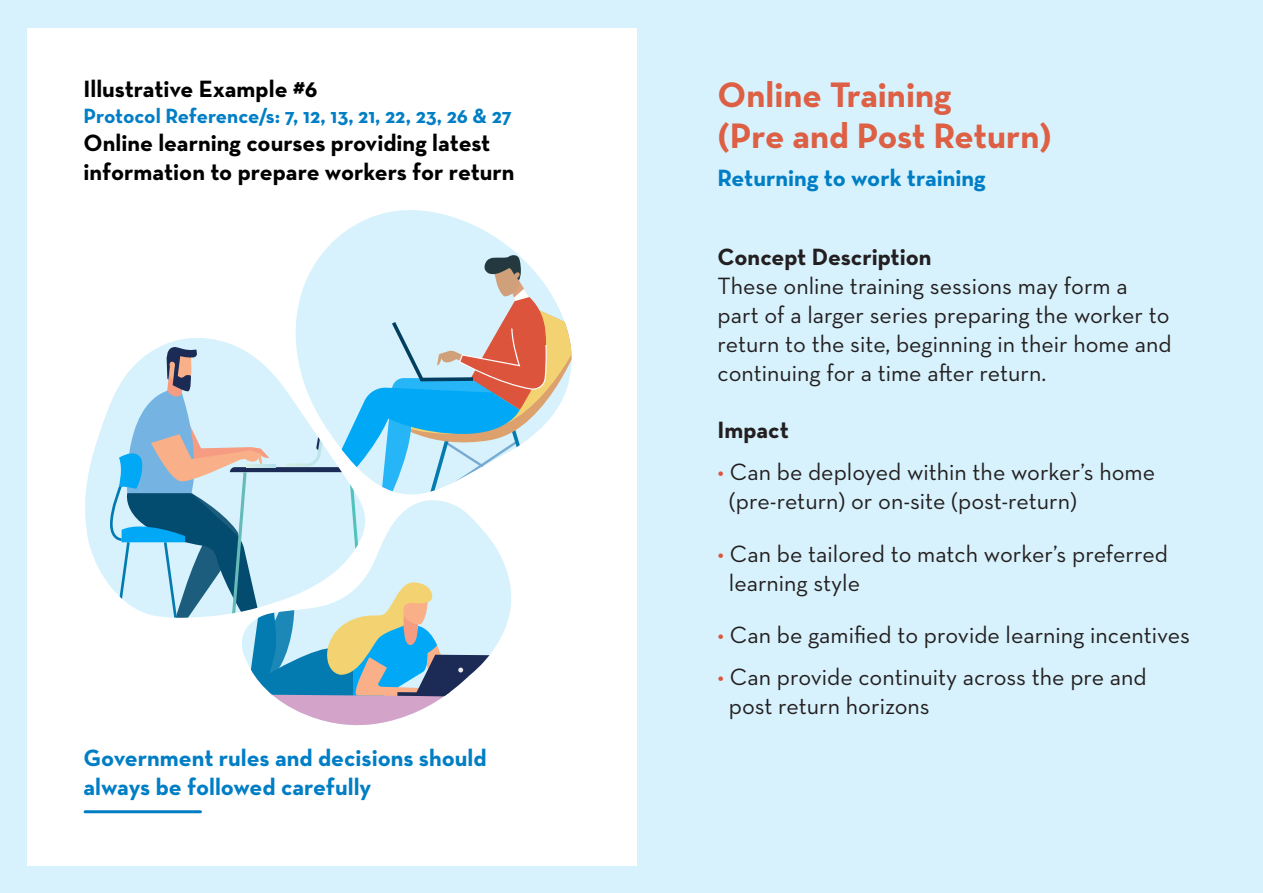
<style>
.page{position:relative;width:1263px;height:893px;background:#d7f2fc}
.page>*{position:absolute;margin:0;border:0;box-sizing:border-box;transform-origin:0 0}
.t1{font:700 36px "Neutraface Text";color:#dd5f44}
.t2{font:24px/28.8px "Neutraface Text";color:#231f20}
.t3{font:700 24px/28.8px "Neutraface Text";color:#000}
.Subheader{font:700 24px "Neutraface Text";color:#007ec5}
.t4{font:700 24px "Neutraface Text";color:#231f20}
.t5{font:700 21px "Neutraface Text";color:#007ec5}
.s1{color:#dc553c}
</style>
<div class="page">
<div style="left:27px;top:28px;width:609px;height:837px;background:#fff"></div>
<hr style="left:85px;top:810px;width:115px;height:3px;background:#007ec5">
<svg style="left:322px;top:210px;width:195px;height:44px;fill:#d7f2fc"></svg>
<svg style="left:85px;top:405px;width:25px;height:181px;fill:#d7f2fc"></svg>
<svg style="left:274px;top:696px;width:171px;height:30px;fill:#d4a3ca"></svg>
<svg style="left:110px;top:254px;width:462px;height:442px"></svg>
<p class="t3" style="left:84px;top:75px;width:235px">Illustrative Example #6</p>
<p class="t5" style="left:84px;top:102px;width:430px">Protocol Reference/s: 7, 12, 13, 21, 22, 23, 26 &amp; 27</p>
<p class="t3" style="left:84px;top:129px;width:433px">Online learning courses providing latest information to prepare workers for return</p>
<p class="Subheader" style="left:84px;top:743px;width:405px">Government rules and decisions should</p>
<p class="Subheader" style="left:84px;top:771px;width:289px">always be followed carefully</p>
<p class="t1" style="left:718px;top:71px;width:235px">Online Training</p>
<p class="t1" style="left:718px;top:113px;width:336px">(Pre and Post Return)</p>
<p class="Subheader" style="left:718px;top:162px;width:270px">Returning to work training</p>
<p class="t4" style="left:718px;top:242px;width:215px">Concept Description</p>
<p class="t2" style="left:718px;top:271px;width:456px">These online training sessions may form a part of a larger series preparing the worker to return to the site, beginning in their home and continuing for a time after return.</p>
<p class="t4" style="left:718px;top:415px;width:73px">Impact</p>
<p class="t2" style="left:718px;top:457px;width:439px"><span class="s1">•</span> Can be deployed within the worker’s home</p>
<p class="t2" style="left:729px;top:486px;width:349px">(pre-return) or on-site (post-return)</p>
<p class="t2" style="left:718px;top:539px;width:452px"><span class="s1">•</span> Can be tailored to match worker’s preferred</p>
<p class="t2" style="left:729px;top:568px;width:133px">learning style</p>
<p class="t2" style="left:718px;top:620px;width:474px"><span class="s1">•</span> Can be gamified to provide learning incentives</p>
<p class="t2" style="left:718px;top:662px;width:431px"><span class="s1">•</span> Can provide continuity across the pre and</p>
<p class="t2" style="left:729px;top:691px;width:202px">post return horizons</p>
</div>
